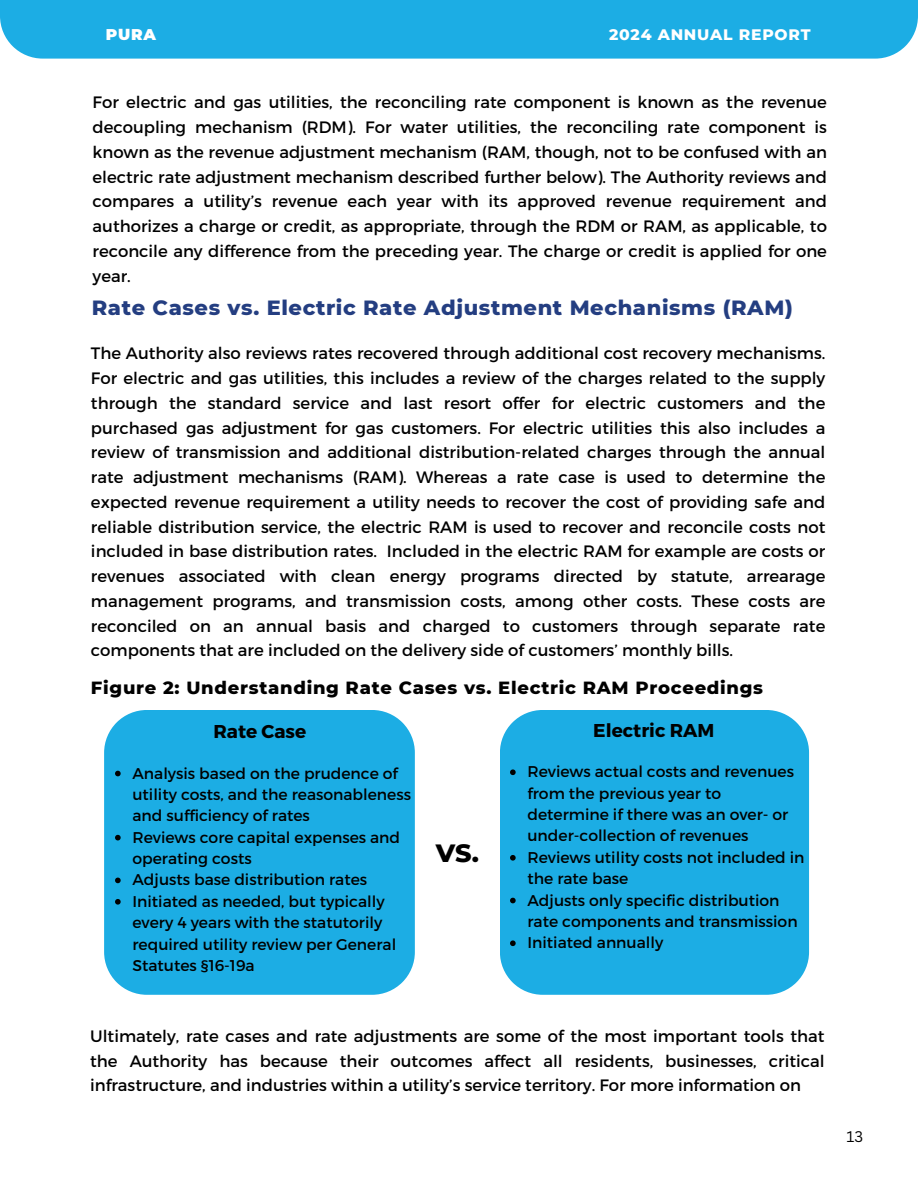
<style>
.page{position:relative;width:918px;height:1188px;background:#fff}
.page>*{position:absolute;margin:0;border:0;box-sizing:border-box;transform-origin:0 0}
.t1{font:800 25.5px "Montserrat";color:#000}
.t2{font:800 21px "Montserrat";letter-spacing:.03em;color:#243e81}
.t3{font:700 18.6px "Montserrat";color:#000}
.t4{font:800 18px "Montserrat";letter-spacing:.04em;color:#000}
.t5{font:16.5px/24.8px "Montserrat";color:#000;text-align:justify}
.t6{font:15.6px/21.3px "Montserrat";color:#000}
.t7{font:800 15.6px "Montserrat";letter-spacing:.05em;color:#fff}
.t8{font:900 15.6px "Montserrat";color:#fff}
.t9{font:15px "Canva Sans";color:#000}
</style>
<div class="page">
<div style="left:0;top:0;width:918px;height:59px;background:#1cade4"></div>
<div style="left:104px;top:710px;width:311px;height:285px;background:#1cade4"></div>
<div style="left:500px;top:710px;width:309px;height:285px;background:#1cade4"></div>
<svg style="left:115px;top:771px;width:6px;height:5px"></svg>
<svg style="left:115px;top:835px;width:6px;height:5px"></svg>
<svg style="left:115px;top:878px;width:6px;height:5px"></svg>
<svg style="left:115px;top:899px;width:6px;height:6px"></svg>
<svg style="left:510px;top:769px;width:6px;height:6px"></svg>
<svg style="left:510px;top:855px;width:6px;height:6px"></svg>
<svg style="left:510px;top:898px;width:6px;height:5px"></svg>
<svg style="left:510px;top:940px;width:6px;height:6px"></svg>
<p class="t8" style="left:106px;top:25px;width:52px">PURA</p>
<p class="t7" style="left:609px;top:25px;width:203px">2024 ANNUAL REPORT</p>
<p class="t5" style="left:93px;top:89px;width:736px">For electric and gas utilities, the reconciling rate component is known as the revenue decoupling mechanism (RDM). For water utilities, the reconciling rate component is known as the revenue adjustment mechanism (RAM, though, not to be confused with an electric rate adjustment mechanism described further below). The Authority reviews and compares a utility’s revenue each year with its approved revenue requirement and authorizes a charge or credit, as appropriate, through the RDM or RAM, as applicable, to reconcile any difference from the preceding year. The charge or credit is applied for one year.</p>
<p class="t2" style="left:92px;top:295px;width:702px">Rate Cases vs. Electric Rate Adjustment Mechanisms (RAM)</p>
<h3 class="t5" style="left:91px;top:340px;width:736px">The Authority also reviews rates recovered through additional cost recovery mechanisms.<br>For electric and gas utilities, this includes a review of the charges related to the supply through the standard service and last resort offer for electric customers and the purchased gas adjustment for gas customers. For electric utilities this also includes a review of transmission and additional distribution-related charges through the annual rate adjustment mechanisms (RAM). Whereas a rate case is used to determine the expected revenue requirement a utility needs to recover the cost of providing safe and reliable distribution service, the electric RAM is used to recover and reconcile costs not included in base distribution rates. Included in the electric RAM for example are costs or revenues associated with clean energy programs directed by statute, arrearage management programs, and transmission costs, among other costs. These costs are reconciled on an annual basis and charged to customers through separate rate components that are included on the delivery side of customers’ monthly bills.</h3>
<p class="t4" style="left:91px;top:676px;width:674px">Figure 2: Understanding Rate Cases vs. Electric RAM Proceedings</p>
<h3 class="t3" style="left:213px;top:719px;width:94px">Rate Case</h3>
<p class="t6" style="left:132px;top:762px;width:280px">Analysis based on the prudence of utility costs, and the reasonableness and sufficiency of rates</p>
<h2 class="t6" style="left:132px;top:826px;width:269px">Reviews core capital expenses and operating costs</h2>
<p class="t6" style="left:132px;top:868px;width:236px">Adjusts base distribution rates</p>
<h4 class="t6" style="left:132px;top:890px;width:265px">Initiated as needed, but typically every 4 years with the statutorily required utility review per General<br>Statutes §16-19a</h4>
<p class="t1" style="left:436px;top:837px;width:45px">VS.</p>
<p class="t3" style="left:593px;top:718px;width:123px">Electric RAM</p>
<p class="t6" style="left:527px;top:760px;width:268px">Reviews actual costs and revenues from the previous year to determine if there was an over- or under-collection of revenues</p>
<p class="t6" style="left:527px;top:846px;width:279px">Reviews utility costs not included in the rate base</p>
<h1 class="t6" style="left:527px;top:889px;width:272px">Adjusts only specific distribution rate components and transmission</h1>
<p class="t6" style="left:527px;top:931px;width:137px">Initiated annually</p>
<p class="t5" style="left:90px;top:1023px;width:736px">Ultimately, rate cases and rate adjustments are some of the most important tools that the Authority has because their outcomes affect all residents, businesses, critical infrastructure, and industries within a utility’s service territory. For more information on</p>
<p class="t9" style="left:847px;top:1126px;width:18px">13</p>
</div>
